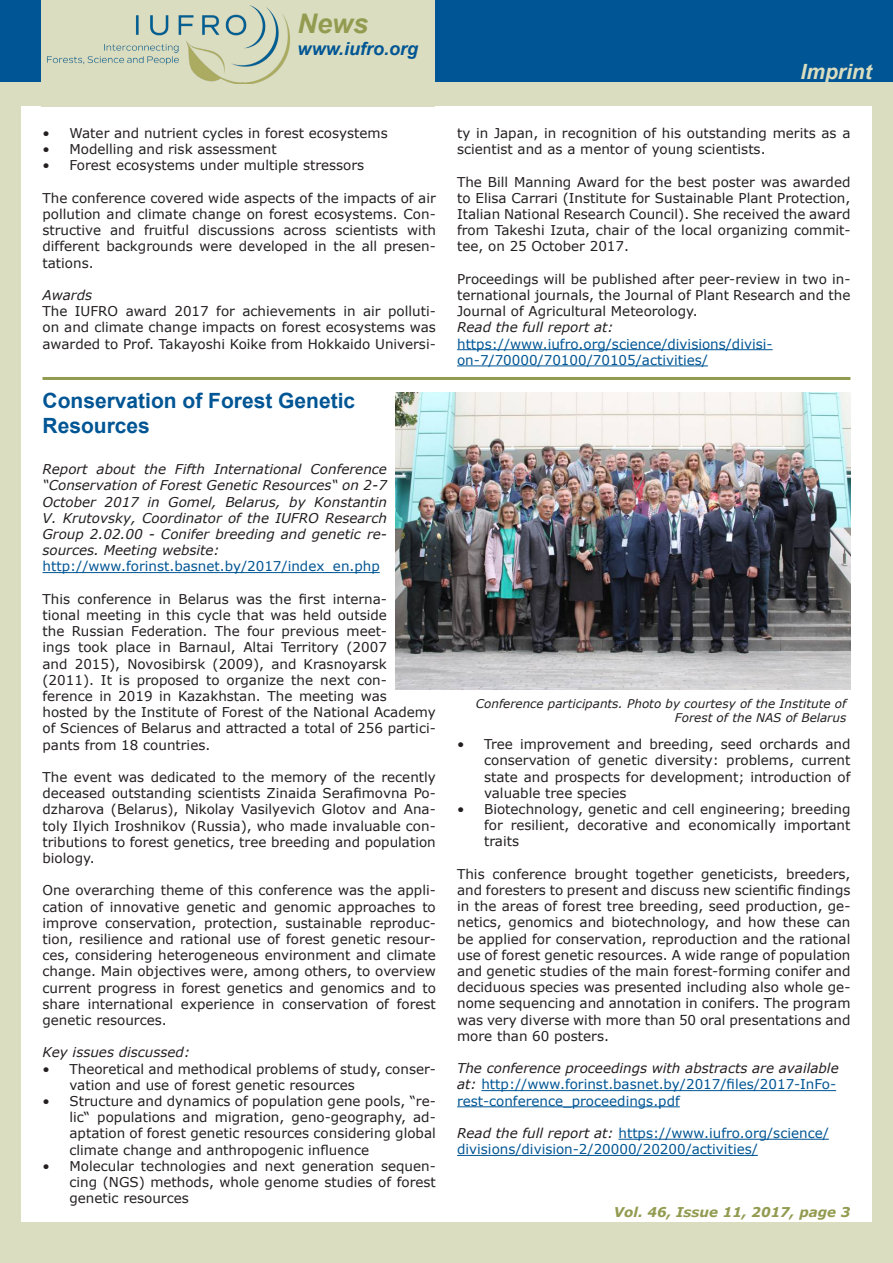
<style>
.page{position:relative;width:893px;height:1263px;background:#fff}
.page>*{position:absolute;margin:0;border:0;box-sizing:border-box;transform-origin:0 0}
.t1{font:italic 700 27px "Arial";color:#939b50}
.t2{font:700 21px "Arial";color:#005594}
.t3{font:italic 700 21px "Arial";color:#daddbf}
.t4{font:italic 700 18px "Arial";color:#005594}
.t5{font:13.5px/16.2px "Verdana";color:#231f20;text-align:justify}
.t6{font:13.5px/16.2px "Verdana";color:#005594}
.t7{font:italic 13.5px/16.2px "Verdana";color:#231f20;text-align:justify}
.t8{font:italic 700 13.5px "Verdana";color:#939b50}
.t9{font:italic 12px/14.4px "Verdana";color:#231f20;text-align:right}
.s1{font-style:italic;color:#231f20}
</style>
<div class="page">
<div style="left:0;top:0;width:893px;height:85px;background:#005594"></div>
<div style="left:0;top:83px;width:893px;height:1180px;background:#daddbf"></div>
<div style="left:21px;top:106px;width:851px;height:1116px;background:#fff"></div>
<div style="left:41px;top:0;width:394px;height:106px;background:#daddbf"></div>
<img style="left:47px;top:5px;width:243px;height:79px">
<hr style="left:43px;top:572px;width:337px;height:1px;background:#005594">
<hr style="left:457px;top:349px;width:316px;height:1px;background:#005594">
<hr style="left:457px;top:365px;width:251px;height:1px;background:#005594">
<hr style="left:43px;top:377px;width:807px;height:3px;background:#939b50">
<hr style="left:481px;top:1090px;width:355px;height:1px;background:#005594">
<hr style="left:457px;top:1106px;width:223px;height:1px;background:#005594">
<hr style="left:618px;top:1139px;width:211px;height:1px;background:#005594">
<hr style="left:457px;top:1155px;width:301px;height:1px;background:#005594">
<img style="left:395px;top:392px;width:455px;height:298px">
<p class="t1" style="left:298px;top:6px;width:72px">News</p>
<p class="t4" style="left:298px;top:36px;width:122px">www.iufro.org</p>
<p class="t5" style="left:43px;top:125px;width:347px">• Water and nutrient cycles in forest ecosystems</p>
<p class="t5" style="left:43px;top:141px;width:236px">• Modelling and risk assessment</p>
<p class="t5" style="left:43px;top:157px;width:323px">• Forest ecosystems under multiple stressors</p>
<p class="t5" style="left:43px;top:190px;width:395px">The conference covered wide aspects of the impacts of air pollution and climate change on forest ecosystems. Con&shy;structive and fruitful discussions across scientists with different backgrounds were developed in the all presen&shy;tations.</p>
<p class="t7" style="left:43px;top:287px;width:51px">Awards</p>
<p class="t5" style="left:43px;top:303px;width:395px">The IUFRO award 2017 for achievements in air polluti&shy;on and climate change impacts on forest ecosystems was awarded to Prof. Takayoshi Koike from Hokkaido Universi-</p>
<p class="t2" style="left:43px;top:386px;width:314px">Conservation of Forest Genetic</p>
<p class="t2" style="left:43px;top:411px;width:109px">Resources</p>
<p class="t7" style="left:43px;top:461px;width:346px">Report about the Fifth International Conference “Conservation of Forest Genetic Resources“ on 2-7<br>October 2017 in Gomel, Belarus, by Konstantin V. Krutovsky, Coordinator of the IUFRO Research Group 2.02.00 - Conifer breeding and genetic re&shy;sources. Meeting website:</p>
<p class="t6" style="left:43px;top:558px;width:339px">http://www.forinst.basnet.by/2017/index_en.php</p>
<p class="t5" style="left:43px;top:591px;width:395px;text-align:left">This conference in Belarus was the first interna-<br>tional meeting in this cycle that was held outside<br>the Russian Federation. The four previous meet-<br>ings took place in Barnaul, Altai Territory (2007<br>and 2015), Novosibirsk (2009), and Krasnoyarsk (2011). It is proposed to organize the next con&shy;ference in 2019 in Kazakhstan. The meeting was hosted by the Institute of Forest of the National Academy of Sciences of Belarus and attracted a total of 256 partici&shy;pants from 18 countries.</p>
<p class="t5" style="left:43px;top:769px;width:395px">The event was dedicated to the memory of the recently deceased outstanding scientists Zinaida Serafimovna Po&shy;dzharova (Belarus), Nikolay Vasilyevich Glotov and Ana&shy;toly Ilyich Iroshnikov (Russia), who made invaluable con&shy;tributions to forest genetics, tree breeding and population biology.</p>
<p class="t5" style="left:43px;top:882px;width:395px">One overarching theme of this conference was the appli&shy;cation of innovative genetic and genomic approaches to improve conservation, protection, sustainable reproduc&shy;tion, resilience and rational use of forest genetic resour&shy;ces, considering heterogeneous environment and climate change. Main objectives were, among others, to overview current progress in forest genetics and genomics and to share international experience in conservation of forest genetic resources.</p>
<p class="t7" style="left:43px;top:1044px;width:149px">Key issues discussed:</p>
<p class="t5" style="left:70px;top:1060px;width:368px;text-indent:-27px">• Theoretical and methodical problems of study, conser&shy;vation and use of forest genetic resources</p>
<p class="t5" style="left:70px;top:1093px;width:368px;text-indent:-27px">• Structure and dynamics of population gene pools, “re&shy;lic“ populations and migration, geno-geography, ad&shy;aptation of forest genetic resources considering global climate change and anthropogenic influence</p>
<p class="t5" style="left:70px;top:1158px;width:368px;text-indent:-27px">• Molecular technologies and next generation sequen&shy;cing (NGS) methods, whole genome studies of forest genetic resources</p>
<p class="t3" style="left:800px;top:58px;width:73px">Imprint</p>
<p class="t5" style="left:457px;top:125px;width:395px">ty in Japan, in recognition of his outstanding merits as a scientist and as a mentor of young scientists.</p>
<p class="t5" style="left:457px;top:173px;width:395px">The Bill Manning Award for the best poster was awarded to Elisa Carrari (Institute for Sustainable Plant Protection, Italian National Research Council). She received the award from Takeshi Izuta, chair of the local organizing commit&shy;tee, on 25 October 2017.</p>
<p class="t5" style="left:457px;top:271px;width:395px">Proceedings will be published after peer-review in two in&shy;ternational journals, the Journal of Plant Research and the Journal of Agricultural Meteorology.</p>
<p class="t7" style="left:457px;top:319px;width:158px">Read the full report at:</p>
<p class="t6" style="left:457px;top:335px;width:317px">https://www.iufro.org/science/divisions/divisi&shy;on-7/70000/70100/70105/activities/</p>
<p class="t9" style="left:476px;top:696px;width:372px">Conference participants. Photo by courtesy of the Institute of<br>Forest of the NAS of Belarus</p>
<p class="t5" style="left:484px;top:736px;width:368px;text-indent:-27px">• Tree improvement and breeding, seed orchards and conservation of genetic diversity: problems, current state and prospects for development; introduction of valuable tree species</p>
<p class="t5" style="left:484px;top:801px;width:368px;text-indent:-27px">• Biotechnology, genetic and cell engineering; breeding for resilient, decorative and economically important traits</p>
<p class="t5" style="left:457px;top:866px;width:395px">This conference brought together geneticists, breeders, and foresters to present and discuss new scientific findings in the areas of forest tree breeding, seed production, ge&shy;netics, genomics and biotechnology, and how these can be applied for conservation, reproduction and the rational use of forest genetic resources. A wide range of population and genetic studies of the main forest-forming conifer and deciduous species was presented including also whole ge&shy;nome sequencing and annotation in conifers. The program was very diverse with more than 50 oral presentations and more than 60 posters.</p>
<p class="t6" style="left:457px;top:1060px;width:383px"><span class="s1">The conference proceedings with abstracts are available at:</span> http://www.forinst.basnet.by/2017/files/2017-InFo&shy;rest-conference_proceedings.pdf</p>
<p class="t6" style="left:457px;top:1125px;width:373px"><span class="s1">Read the full report at:</span> https://www.iufro.org/science/ divisions/division-2/20000/20200/activities/</p>
<p class="t8" style="left:614px;top:1203px;width:238px">Vol. 46, Issue 11, 2017, page 3</p>
</div>
